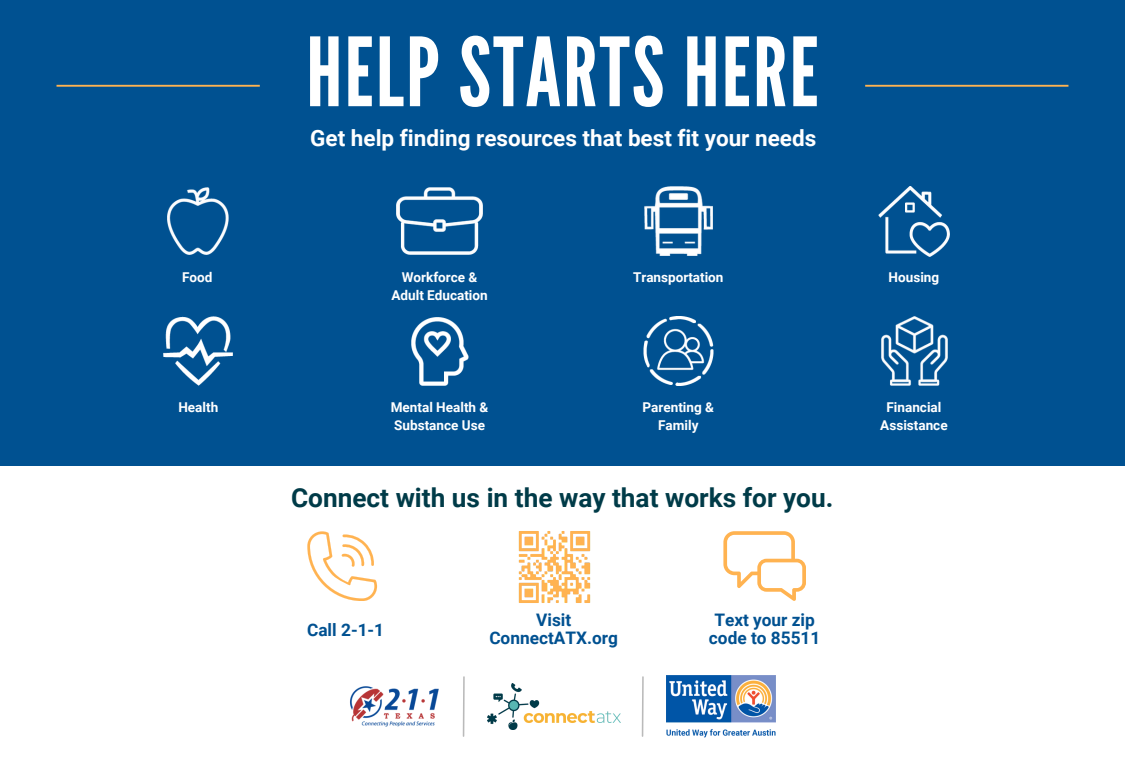
<style>
.page{position:relative;width:1125px;height:765px;background:#fff}
.page>*{position:absolute;margin:0;border:0;box-sizing:border-box;transform-origin:0 0}
.t1{font:95px "League Gothic";letter-spacing:.025em;color:#fff}
.t2{font:700 26.25px "Roboto";color:#003b48}
.t3{font:700 22.5px "Roboto";color:#fff}
.t4{font:700 17.25px/18.8px "Roboto";color:#005191;text-align:center}
.t5{font:700 13.5px/18px "Roboto";color:#fff;text-align:center}
</style>
<div class="page">
<div style="left:0;top:0;width:1125px;height:465px;background:#005191"></div>
<svg style="left:723px;top:531px;width:83px;height:70px"></svg>
<svg style="left:307px;top:531px;width:70px;height:69px"></svg>
<img style="left:666px;top:676px;width:109px;height:62px">
<img style="left:487px;top:684px;width:133px;height:46px">
<hr style="left:463px;top:677px;width:2px;height:59px;background:#737373">
<img style="left:350px;top:686px;width:89px;height:41px">
<hr style="left:642px;top:677px;width:2px;height:59px;background:#737373">
<img style="left:167px;top:187px;width:62px;height:68px">
<img style="left:396px;top:187px;width:87px;height:68px">
<img style="left:645px;top:187px;width:67px;height:69px">
<img style="left:878px;top:187px;width:71px;height:69px">
<img style="left:163px;top:317px;width:70px;height:69px">
<img style="left:412px;top:318px;width:56px;height:67px">
<img style="left:644px;top:317px;width:69px;height:69px">
<img style="left:882px;top:317px;width:65px;height:69px">
<hr style="left:865px;top:85px;width:203px;height:2px;background:#ffb351">
<hr style="left:57px;top:85px;width:203px;height:2px;background:#ffb351">
<img style="left:518px;top:531px;width:73px;height:72px">
<p class="t1" style="left:306px;top:17px;width:514px">HELP STARTS HERE</p>
<h4 class="t3" style="left:310px;top:125px;width:507px">Get help finding resources that best fit your needs</h4>
<p class="t5" style="left:182px;top:268px;width:32px">Food</p>
<p class="t5" style="left:391px;top:268px;width:98px">Workforce &amp;<br>Adult Education</p>
<p class="t5" style="left:633px;top:268px;width:92px">Transportation</p>
<h2 class="t5" style="left:889px;top:268px;width:52px">Housing</h2>
<p class="t5" style="left:178px;top:399px;width:41px">Health</p>
<h4 class="t5" style="left:391px;top:399px;width:99px;text-align:left">Mental Health &amp;<br>Substance Use</h4>
<p class="t5" style="left:643px;top:399px;width:73px">Parenting &amp;<br>Family</p>
<h4 class="t5" style="left:880px;top:399px;width:69px">Financial<br>Assistance</h4>
<p class="t2" style="left:291px;top:483px;width:544px">Connect with us in the way that works for you.</p>
<p class="t4" style="left:307px;top:621px;width:79px">Call 2-1-1</p>
<p class="t4" style="left:489px;top:610px;width:130px">Visit<br>ConnectATX.org</p>
<p class="t4" style="left:709px;top:610px;width:113px">Text your zip code to 85511</p>
</div>
